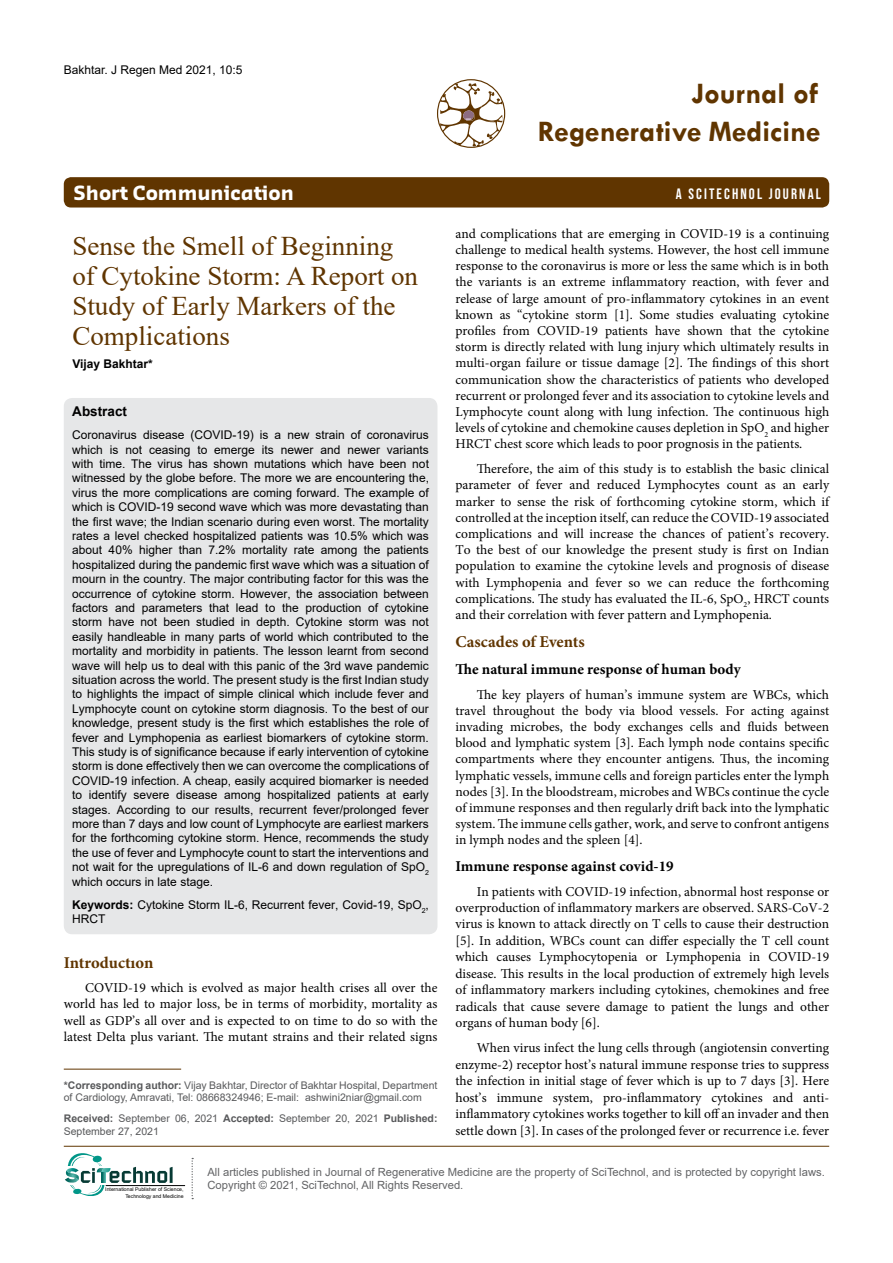
<style>
.page{position:relative;width:893px;height:1263px;background:#fff}
.page>*{position:absolute;margin:0;border:0;box-sizing:border-box;transform-origin:0 0}
.t1{font:700 30px/37.5px "Tw Cen";color:#603500;text-align:right}
.t2{font:27px/30px "Times New Roman";color:#603500}
.t3{font:700 19.2px "Sansa";color:#fff}
.t4{font:700 16.5px "Minion Pro";color:#603500}
.t5{font:700 15px "Minion Pro";color:#000}
.t6{font:15px "Bebas Neue";letter-spacing:.14em;color:#fff}
.t7{font:13.5px/16.2px "Minion Pro";color:#000;text-align:justify}
.t8{font:700 13.5px "Arial";color:#000}
.t9{font:12px/14.4px "Arial";color:#000;text-align:justify}
.t10{font:700 12px "Arial";color:#000}
.t11{font:11.25px/13.5px "Arial";color:#636466}
.t12{font:10.5px/12.6px "Arial";color:#58595b}
.t13{font:5.1px/6.1px "Arial";color:#000;text-align:right}
.s1{font-weight:700}
</style>
<div class="page">
<div style="left:64px;top:177px;width:765px;height:30px;background:#603500;border-radius:7px"></div>
<hr style="left:64px;top:1146px;width:765px;height:1px;background:#603500">
<svg style="left:440px;top:83px;width:63px;height:64px"></svg>
<div style="left:437px;top:79px;width:68px;height:69px;border:1px solid #603500;border-radius:50%"></div>
<hr style="left:106px;top:1185px;width:79px;height:1px;background:#000">
<svg style="left:192px;top:1158px;width:1px;height:41px"></svg>
<svg style="left:65px;top:1153px;width:108px;height:43px"></svg>
<div style="left:64px;top:398px;width:373px;height:536px;background:#e6e7e8;border-radius:9px"></div>
<hr style="left:64px;top:1069px;width:117px;height:1px;background:#603500">
<p class="t9" style="left:64px;top:63px;width:180px">Bakhtar. J Regen Med 2021, 10:5</p>
<h1 class="t1" style="left:538px;top:74px;width:284px">Journal of<br>Regenerative Medicine</h1>
<h3 class="t3" style="left:74px;top:181px;width:222px">Short Communication</h3>
<p class="t6" style="left:676px;top:185px;width:147px">A SCITECHNOL JOURNAL</p>
<h2 class="t2" style="left:72px;top:230px;width:347px">Sense the Smell of Beginning of Cytokine Storm: A Report on<br>Study of Early Markers of the<br>Complications</h2>
<p class="t10" style="left:72px;top:355px;width:82px">Vijay Bakhtar*</p>
<p class="t8" style="left:72px;top:402px;width:56px">Abstract</p>
<p class="t9" style="left:72px;top:428px;width:358px">Coronavirus disease (COVID-19) is a new strain of coronavirus which is not ceasing to emerge its newer and newer variants with time. The virus has shown mutations which have been not witnessed by the globe before. The more we are encountering the, virus the more complications are coming forward. The example of which is COVID-19 second wave which was more devastating than the first wave; the Indian scenario during even worst. The mortality rates a level checked hospitalized patients was 10.5% which was about 40% higher than 7.2% mortality rate among the patients hospitalized during the pandemic first wave which was a situation of mourn in the country. The major contributing factor for this was the occurrence of cytokine storm. However, the association between factors and parameters that lead to the production of cytokine storm have not been studied in depth. Cytokine storm was not easily handleable in many parts of world which contributed to the mortality and morbidity in patients. The lesson learnt from second wave will help us to deal with this panic of the 3rd wave pandemic situation across the world. The present study is the first Indian study to highlights the impact of simple clinical which include fever and Lymphocyte count on cytokine storm diagnosis. To the best of our knowledge, present study is the first which establishes the role of fever and Lymphopenia as earliest biomarkers of cytokine storm.<br>This study is of significance because if early intervention of cytokine storm is done effectively then we can overcome the complications of COVID-19 infection. A cheap, easily acquired biomarker is needed to identify severe disease among hospitalized patients at early stages. According to our results, recurrent fever/prolonged fever more than 7 days and low count of Lymphocyte are earliest markers for the forthcoming cytokine storm. Hence, recommends the study the use of fever and Lymphocyte count to start the interventions and not wait for the upregulations of IL-6 and down regulation of SpO<sub>2 </sub>which occurs in late stage.</p>
<p class="t9" style="left:72px;top:897px;width:358px"><span class="s1">Keywords:</span> Cytokine Storm IL-6, Recurrent fever, Covid-19, SpO<sub>2</sub>,<br>HRCT</p>
<p class="t4" style="left:64px;top:951px;width:91px">Introductıon</p>
<p class="t7" style="left:64px;top:980px;width:375px;text-indent:21px">COVID-19 which is evolved as major health crises all over the world has led to major loss, be in terms of morbidity, mortality as well as GDP’s all over and is expected to on time to do so with the latest Delta plus variant. The mutant strains and their related signs</p>
<p class="t12" style="left:64px;top:1079px;width:375px"><span class="s1">*Corresponding author:</span> Vijay Bakhtar, Director of Bakhtar Hospital, Department of Cardiology, Amravati, Tel: 08668324946; E-mail: ashwini2niar@gmail.com</p>
<p class="t12" style="left:64px;top:1112px;width:375px"><span class="s1">Received:</span> September 06, 2021 <span class="s1">Accepted:</span> September 20, 2021 <span class="s1">Published:<br></span>September 27, 2021</p>
<p class="t7" style="left:455px;top:225px;width:375px">and complications that are emerging in COVID-19 is a continuing challenge to medical health systems. However, the host cell immune response to the coronavirus is more or less the same which is in both the variants is an extreme inflammatory reaction, with fever and release of large amount of pro-inflammatory cytokines in an event known as “cytokine storm [1]. Some studies evaluating cytokine profiles from COVID-19 patients have shown that the cytokine storm is directly related with lung injury which ultimately results in multi-organ failure or tissue damage [2]. The findings of this short communication show the characteristics of patients who developed recurrent or prolonged fever and its association to cytokine levels and Lymphocyte count along with lung infection. The continuous high levels of cytokine and chemokine causes depletion in SpO<sub>2</sub> and higher HRCT chest score which leads to poor prognosis in the patients.</p>
<p class="t7" style="left:455px;top:461px;width:375px;text-indent:21px">Therefore, the aim of this study is to establish the basic clinical parameter of fever and reduced Lymphocytes count as an early marker to sense the risk of forthcoming cytokine storm, which if controlled at the inception itself, can reduce the COVID-19 associated complications and will increase the chances of patient’s recovery.<br>To the best of our knowledge the present study is first on Indian population to examine the cytokine levels and prognosis of disease with Lymphopenia and fever so we can reduce the forthcoming complications. The study has evaluated the IL-6, SpO<sub>2</sub>, HRCT counts and their correlation with fever pattern and Lymphopenia.</p>
<p class="t4" style="left:455px;top:630px;width:131px">Cascades of Events</p>
<p class="t5" style="left:455px;top:658px;width:287px">The natural immune response of human body</p>
<p class="t7" style="left:455px;top:686px;width:375px;text-indent:21px">The key players of human’s immune system are WBCs, which travel throughout the body via blood vessels. For acting against invading microbes, the body exchanges cells and fluids between blood and lymphatic system [3]. Each lymph node contains specific compartments where they encounter antigens. Thus, the incoming lymphatic vessels, immune cells and foreign particles enter the lymph nodes [3]. In the bloodstream, microbes and WBCs continue the cycle of immune responses and then regularly drift back into the lymphatic system. The immune cells gather, work, and serve to confront antigens in lymph nodes and the spleen [4].</p>
<p class="t5" style="left:455px;top:855px;width:220px">Immune response against covid-19</p>
<p class="t7" style="left:455px;top:883px;width:375px;text-indent:21px">In patients with COVID-19 infection, abnormal host response or overproduction of inflammatory markers are observed. SARS-CoV-2 virus is known to attack directly on T cells to cause their destruction [5]. In addition, WBCs count can differ especially the T cell count which causes Lymphocytopenia or Lymphopenia in COVID-19 disease. This results in the local production of extremely high levels of inflammatory markers including cytokines, chemokines and free radicals that cause severe damage to patient the lungs and other organs of human body [6].</p>
<p class="t7" style="left:455px;top:1040px;width:375px;text-indent:21px">When virus infect the lung cells through (angiotensin converting enzyme-2) receptor host’s natural immune response tries to suppress the infection in initial stage of fever which is up to 7 days [3]. Here host’s immune system, pro-inflammatory cytokines and anti&shy;inflammatory cytokines works together to kill off an invader and then settle down [3]. In cases of the prolonged fever or recurrence i.e. fever</p>
<p class="t13" style="left:105px;top:1186px;width:80px">International Publisher of Science,<br>Technology and Medicine</p>
<p class="t11" style="left:207px;top:1165px;width:619px">All articles published in Journal of Regenerative Medicine are the property of SciTechnol, and is protected by copyright laws.<br>Copyright © 2021, SciTechnol, All Rights Reserved.</p>
</div>
